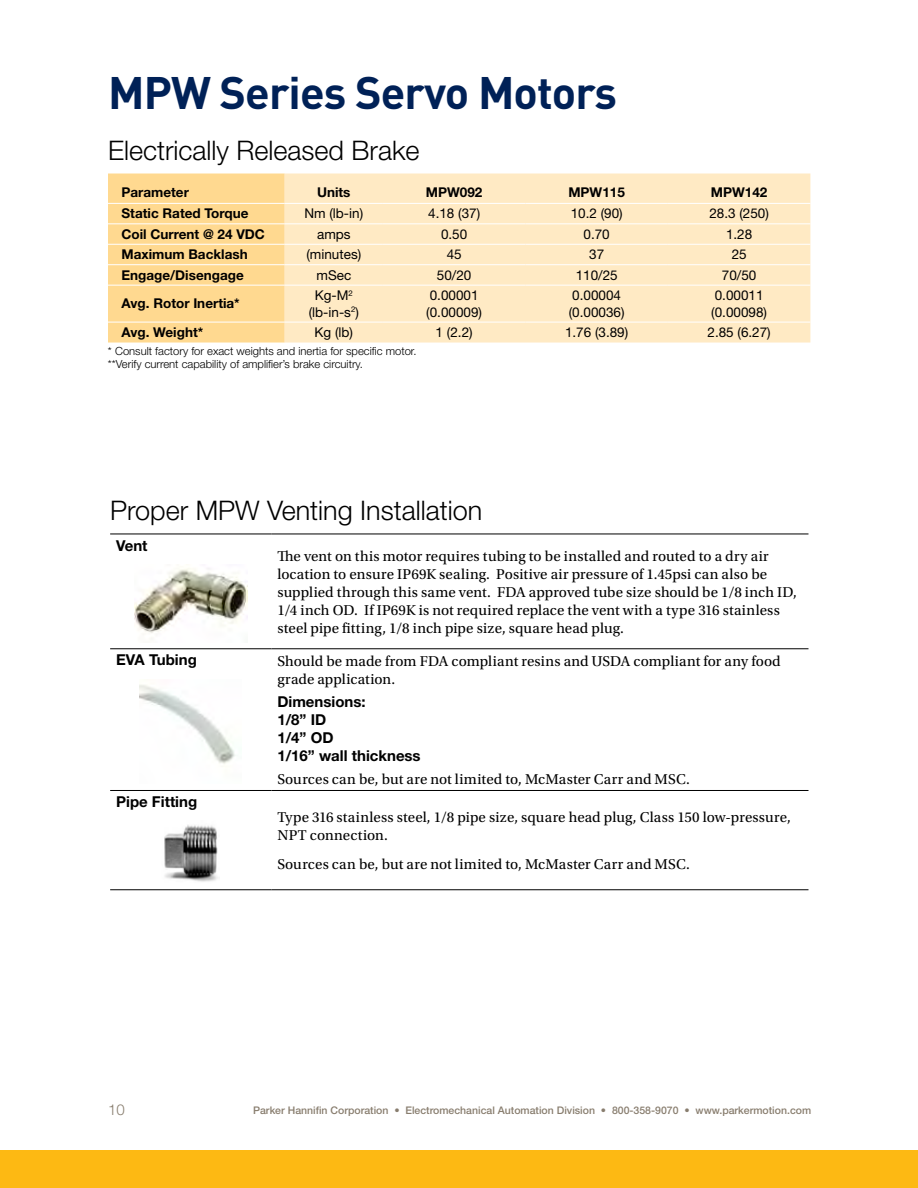
<style>
.page{position:relative;width:918px;height:1188px;background:#fff}
.page>*{position:absolute;margin:0;border:0;box-sizing:border-box;transform-origin:0 0}
.t1{font:700 45px "DINOT";letter-spacing:-.02em;color:#002157}
.t2{font:300 27px "Helvetica Neue LT Std";color:#000}
.t3{font:15px/18px "Utopia Std";letter-spacing:.01em;color:#000}
.t4{font:700 15px/18px "Helvetica Neue LT Std";color:#000}
.t5{font:300 15px "Helvetica Neue LT Std";color:#887d6e}
.t6{font:13.5px/16.5px "Helvetica Neue LT Std";color:#000}
.t7{font:700 13.5px "Helvetica Neue LT Std";color:#000}
.t8{font:300 11.25px/12.8px "Helvetica Neue LT Std";color:#000}
.t9{font:500 10.5px "Helvetica Neue LT Std";color:#887d6e}
</style>
<div class="page">
<div style="left:0;top:1150px;width:918px;height:38px;background:#fdb913"></div>
<svg style="left:108px;top:174px;width:702px;height:169px;background:#ffdfa3"></svg>
<div style="left:285px;top:204px;width:525px;height:139px;background:#ffeac4"></div>
<hr style="left:108px;top:223px;width:177px;height:1px;background:#fff">
<hr style="left:285px;top:223px;width:98px;height:1px;background:#fff">
<hr style="left:383px;top:223px;width:142px;height:1px;background:#fff">
<hr style="left:525px;top:223px;width:143px;height:1px;background:#fff">
<hr style="left:668px;top:223px;width:142px;height:1px;background:#fff">
<hr style="left:108px;top:244px;width:177px;height:1px;background:#fff">
<hr style="left:285px;top:244px;width:98px;height:1px;background:#fff">
<hr style="left:383px;top:244px;width:142px;height:1px;background:#fff">
<hr style="left:525px;top:244px;width:143px;height:1px;background:#fff">
<hr style="left:668px;top:244px;width:142px;height:1px;background:#fff">
<hr style="left:108px;top:264px;width:177px;height:1px;background:#fff">
<hr style="left:285px;top:264px;width:98px;height:1px;background:#fff">
<hr style="left:383px;top:264px;width:142px;height:1px;background:#fff">
<hr style="left:525px;top:264px;width:143px;height:1px;background:#fff">
<hr style="left:668px;top:264px;width:142px;height:1px;background:#fff">
<hr style="left:108px;top:285px;width:177px;height:1px;background:#fff">
<hr style="left:285px;top:285px;width:98px;height:1px;background:#fff">
<hr style="left:383px;top:285px;width:142px;height:1px;background:#fff">
<hr style="left:525px;top:285px;width:143px;height:1px;background:#fff">
<hr style="left:668px;top:285px;width:142px;height:1px;background:#fff">
<hr style="left:108px;top:322px;width:177px;height:1px;background:#fff">
<hr style="left:285px;top:322px;width:98px;height:1px;background:#fff">
<hr style="left:383px;top:322px;width:142px;height:1px;background:#fff">
<hr style="left:525px;top:322px;width:143px;height:1px;background:#fff">
<hr style="left:668px;top:322px;width:142px;height:1px;background:#fff">
<hr style="left:108px;top:203px;width:177px;height:1px;background:#fff">
<hr style="left:285px;top:203px;width:98px;height:1px;background:#fff">
<hr style="left:383px;top:203px;width:142px;height:1px;background:#fff">
<hr style="left:525px;top:203px;width:143px;height:1px;background:#fff">
<hr style="left:668px;top:203px;width:142px;height:1px;background:#fff">
<hr style="left:110px;top:534px;width:161px;height:1px;background:#000">
<hr style="left:271px;top:534px;width:537px;height:1px;background:#000">
<hr style="left:110px;top:648px;width:161px;height:1px;background:#000">
<hr style="left:271px;top:648px;width:537px;height:1px;background:#000">
<hr style="left:110px;top:790px;width:161px;height:1px;background:#000">
<hr style="left:271px;top:790px;width:537px;height:1px;background:#000">
<hr style="left:110px;top:889px;width:161px;height:1px;background:#000">
<hr style="left:271px;top:889px;width:537px;height:1px;background:#000">
<img style="left:134px;top:568px;width:113px;height:71px">
<img style="left:140px;top:684px;width:95px;height:80px">
<img style="left:164px;top:825px;width:54px;height:57px">
<h1 class="t1" style="left:108px;top:63px;width:511px">MPW Series Servo Motors</h1>
<h2 class="t2" style="left:108px;top:134px;width:313px">Electrically Released Brake</h2>
<p class="t7" style="left:122px;top:183px;width:69px">Parameter</p>
<p class="t7" style="left:317px;top:183px;width:35px">Units</p>
<p class="t7" style="left:426px;top:183px;width:58px">MPW092</p>
<p class="t7" style="left:568px;top:183px;width:58px">MPW115</p>
<p class="t7" style="left:711px;top:183px;width:58px">MPW142</p>
<p class="t7" style="left:122px;top:205px;width:129px">Static Rated Torque</p>
<p class="t6" style="left:304px;top:205px;width:60px">Nm (lb-in)</p>
<p class="t6" style="left:428px;top:205px;width:54px">4.18 (37)</p>
<p class="t6" style="left:571px;top:205px;width:54px">10.2 (90)</p>
<p class="t6" style="left:709px;top:205px;width:61px">28.3 (250)</p>
<p class="t7" style="left:122px;top:226px;width:145px">Coil Current @ 24 VDC</p>
<p class="t6" style="left:317px;top:226px;width:35px">amps</p>
<p class="t6" style="left:441px;top:226px;width:28px">0.50</p>
<p class="t6" style="left:584px;top:226px;width:28px">0.70</p>
<p class="t6" style="left:726px;top:226px;width:28px">1.28</p>
<p class="t7" style="left:122px;top:246px;width:128px">Maximum Backlash</p>
<p class="t6" style="left:306px;top:246px;width:56px">(minutes)</p>
<p class="t6" style="left:447px;top:246px;width:17px">45</p>
<p class="t6" style="left:589px;top:246px;width:17px">37</p>
<p class="t6" style="left:732px;top:246px;width:17px">25</p>
<p class="t7" style="left:122px;top:267px;width:124px">Engage/Disengage</p>
<p class="t6" style="left:316px;top:267px;width:36px">mSec</p>
<p class="t6" style="left:437px;top:267px;width:36px">50/20</p>
<p class="t6" style="left:576px;top:267px;width:44px">110/25</p>
<p class="t6" style="left:722px;top:267px;width:36px">70/50</p>
<p class="t7" style="left:122px;top:295px;width:120px">Avg. Rotor Inertia*</p>
<p class="t6" style="left:309px;top:287px;width:52px;text-align:center">Kg-M<sup>2 </sup>(lb-in-s<sup>2</sup>)</p>
<p class="t6" style="left:426px;top:287px;width:57px">0.00001 (0.00009)</p>
<p class="t6" style="left:569px;top:287px;width:57px">0.00004 (0.00036)</p>
<p class="t6" style="left:711px;top:287px;width:57px">0.00011 (0.00098)</p>
<p class="t7" style="left:122px;top:324px;width:83px">Avg. Weight*</p>
<p class="t6" style="left:315px;top:324px;width:40px">Kg (lb)</p>
<p class="t6" style="left:436px;top:324px;width:39px">1 (2.2)</p>
<p class="t6" style="left:565px;top:324px;width:65px">1.76 (3.89)</p>
<p class="t6" style="left:708px;top:324px;width:65px">2.85 (6.27)</p>
<p class="t8" style="left:108px;top:344px;width:310px">* Consult factory for exact weights and inertia for specific motor. **Verify current capability of amplifier’s brake circuitry.</p>
<h2 class="t2" style="left:110px;top:494px;width:374px">Proper MPW Venting Installation</h2>
<p class="t4" style="left:116px;top:536px;width:33px">Vent</p>
<p class="t3" style="left:277px;top:547px;width:521px">The vent on this motor requires tubing to be installed and routed to a dry air location to ensure IP69K sealing. Positive air pressure of 1.45psi can also be supplied through this same vent. FDA approved tube size should be 1/8 inch ID, 1/4 inch OD. If IP69K is not required replace the vent with a type 316 stainless steel pipe fitting, 1/8 inch pipe size, square head plug.</p>
<p class="t4" style="left:116px;top:651px;width:82px">EVA Tubing</p>
<p class="t3" style="left:277px;top:652px;width:505px">Should be made from FDA compliant resins and USDA compliant for any food grade application.</p>
<p class="t4" style="left:277px;top:692px;width:145px">Dimensions:<br>1/8” ID<br>1/4” OD<br>1/16” wall thickness</p>
<p class="t3" style="left:277px;top:771px;width:414px">Sources can be, but are not limited to, McMaster Carr and MSC.</p>
<p class="t4" style="left:116px;top:793px;width:83px">Pipe Fitting</p>
<p class="t3" style="left:277px;top:809px;width:515px">Type 316 stainless steel, 1/8 pipe size, square head plug, Class 150 low-pressure,<br>NPT connection.</p>
<p class="t3" style="left:277px;top:855px;width:414px">Sources can be, but are not limited to, McMaster Carr and MSC.</p>
<p class="t5" style="left:108px;top:1101px;width:18px">10</p>
<p class="t9" style="left:253px;top:1105px;width:560px">Parker Hannifin Corporation • Electromechanical Automation Division • 800-358-9070 • www.parkermotion.com</p>
</div>
